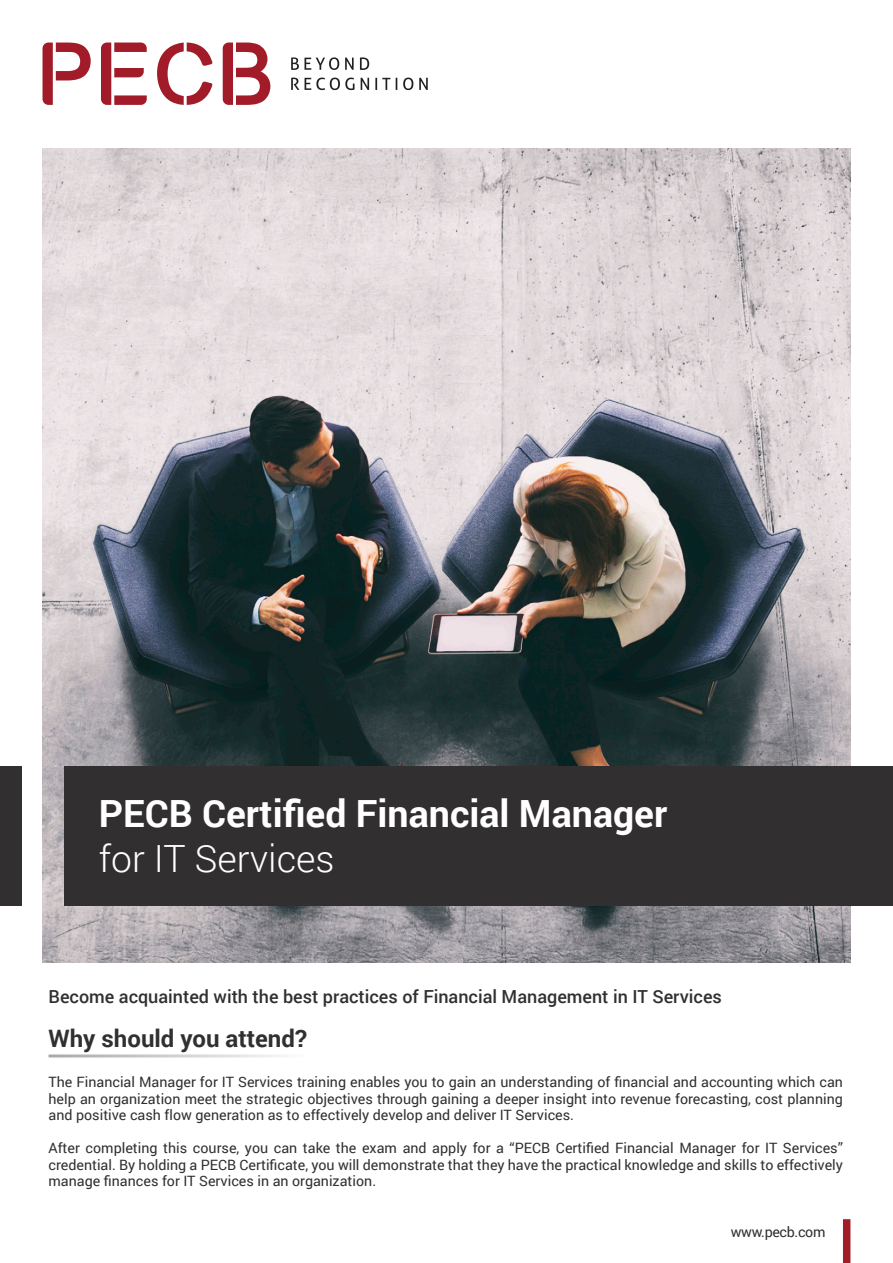
<style>
.page{position:relative;width:893px;height:1263px;background:#fff}
.page>*{position:absolute;margin:0;border:0;box-sizing:border-box;transform-origin:0 0}
.t1{font:700 37.5px "Roboto";color:#fff}
.t2{font:300 37.5px "Roboto";color:#fff}
.t3{font:700 24px "Roboto";color:#312f30}
.t4{font:500 18px "Roboto";color:#312f30}
.Bullet_Points{font:14.25px/16.5px "Roboto";color:#312f30;text-align:justify}
.Bullet_Points-2{font:14.25px "Roboto";letter-spacing:-.025em;color:#312f30}
</style>
<div class="page">
<img style="left:43px;top:149px;width:807px;height:814px">
<div style="left:843px;top:1219px;width:7px;height:44px;background:#a11e29"></div>
<div style="left:65px;top:766px;width:828px;height:140px;background:#312f30"></div>
<div style="left:0;top:766px;width:21px;height:140px;background:#312f30"></div>
<svg style="left:43px;top:43px;width:48px;height:62px"></svg>
<svg style="left:101px;top:43px;width:46px;height:62px"></svg>
<svg style="left:157px;top:43px;width:55px;height:62px"></svg>
<svg style="left:223px;top:43px;width:47px;height:62px"></svg>
<svg style="left:291px;top:57px;width:48px;height:13px"></svg>
<svg style="left:345px;top:58px;width:9px;height:12px"></svg>
<svg style="left:360px;top:57px;width:9px;height:13px"></svg>
<svg style="left:291px;top:78px;width:8px;height:12px"></svg>
<svg style="left:305px;top:78px;width:49px;height:12px"></svg>
<svg style="left:361px;top:78px;width:8px;height:12px"></svg>
<svg style="left:375px;top:78px;width:15px;height:12px"></svg>
<svg style="left:396px;top:78px;width:1px;height:12px"></svg>
<svg style="left:403px;top:78px;width:10px;height:12px"></svg>
<svg style="left:419px;top:78px;width:9px;height:12px"></svg>
<p class="t1" style="left:99px;top:787px;width:570px">PECB Certified Financial Manager</p>
<p class="t2" style="left:99px;top:832px;width:237px">for IT Services</p>
<p class="t4" style="left:49px;top:984px;width:675px">Become acquainted with the best practices of Financial Management in IT Services</p>
<p class="t3" style="left:49px;top:1021px;width:260px">Why should you attend?</p>
<p class="Bullet_Points" style="left:49px;top:1073px;width:796px">The Financial Manager for IT Services training enables you to gain an understanding of financial and accounting which can help an organization meet the strategic objectives through gaining a deeper insight into revenue forecasting, cost planning and positive cash flow generation as to effectively develop and deliver IT Services.</p>
<p class="Bullet_Points" style="left:49px;top:1139px;width:796px">After completing this course, you can take the exam and apply for a “PECB Certified Financial Manager for IT Services” credential. By holding a PECB Certificate, you will demonstrate that they have the practical knowledge and skills to effectively manage finances for IT Services in an organization.</p>
<p class="Bullet_Points-2" style="left:731px;top:1221px;width:96px">www.pecb.com</p>
</div>
